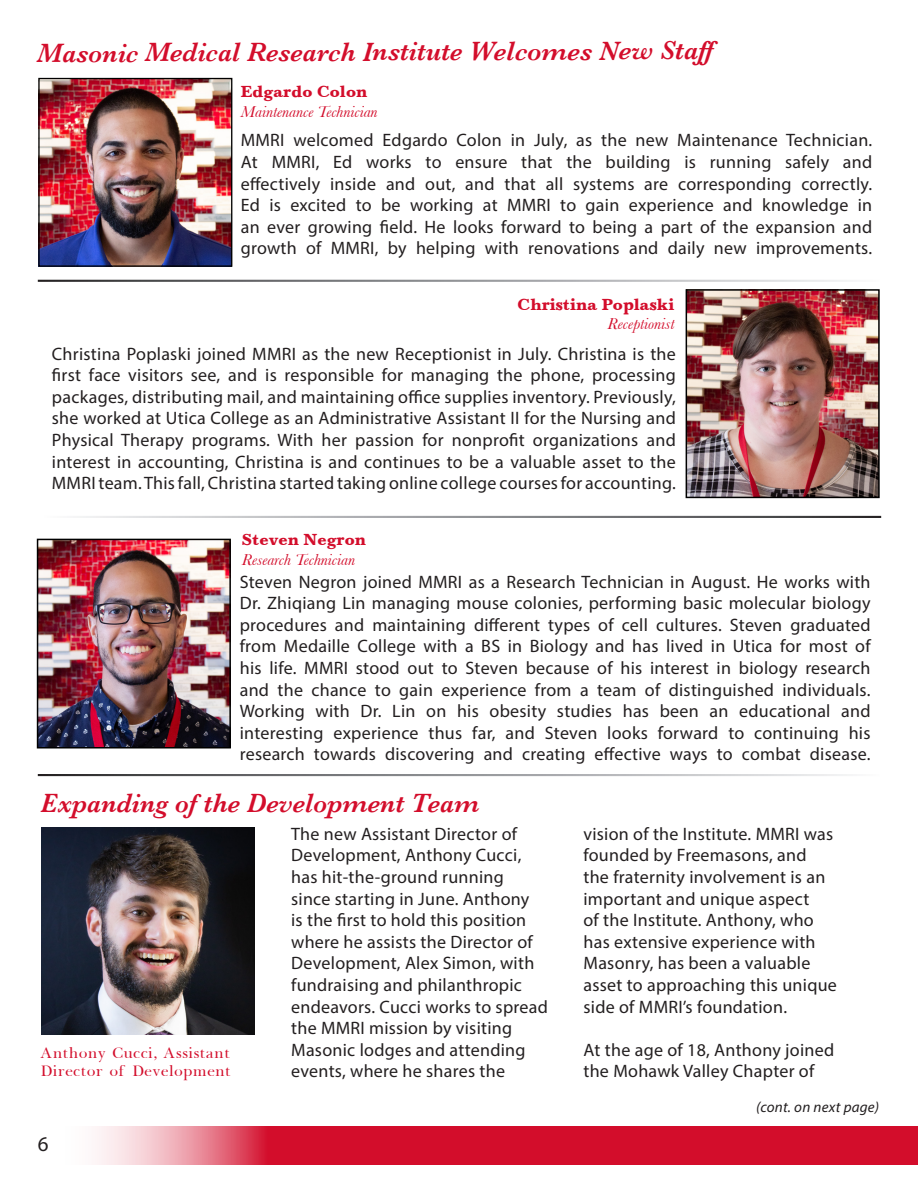
<style>
.page{position:relative;width:918px;height:1188px;background:#fff}
.page>*{position:absolute;margin:0;border:0;box-sizing:border-box;transform-origin:0 0}
.Headline{font:italic 600 27px "Baskerville";color:#d30d2b}
.t1{font:21px "Myriad Pro";color:#231f20}
.Body_Copy{font:18px/21.6px "Myriad Pro";letter-spacing:.015em;color:#231f20;text-align:justify}
.Red_Photo_Caption{font:300 18px/18px "Baskerville";color:#d30d2b}
.Red_Photo_Caption-2{font:italic 16.5px "Baskerville";color:#d30d2b}
.Red_Photo_Caption-3{font:16.5px "Baskerville";color:#d30d2b}
.Body_Copy-2{font:italic 15px "Myriad Pro";letter-spacing:.015em;color:#231f20}
</style>
<div class="page">
<img style="left:40px;top:80px;width:190px;height:185px">
<div style="left:38px;top:78px;width:194px;height:189px;border:1px solid #000"></div>
<img style="left:40px;top:542px;width:188px;height:204px">
<div style="left:37px;top:539px;width:194px;height:210px;border:2px solid #000"></div>
<img style="left:689px;top:292px;width:188px;height:203px">
<div style="left:686px;top:289px;width:194px;height:209px;border:2px solid #000"></div>
<img style="left:41px;top:828px;width:214px;height:207px">
<svg style="left:97px;top:1126px;width:821px;height:39px;fill:#d30d2b"></svg>
<p class="Headline" style="left:37px;top:36px;width:678px">Masonic Medical Research Institute Welcomes New Staff</p>
<p class="Red_Photo_Caption-3" style="left:241px;top:82px;width:128px">Edgardo Colon</p>
<p class="Red_Photo_Caption-2" style="left:241px;top:102px;width:138px">Maintenance Technician</p>
<p class="Body_Copy" style="left:241px;top:129px;width:633px">MMRI welcomed Edgardo Colon in July, as the new Maintenance Technician.<br>At MMRI, Ed works to ensure that the building is running safely and effectively inside and out, and that all systems are corresponding correctly.<br>Ed is excited to be working at MMRI to gain experience and knowledge in an ever growing field. He looks forward to being a part of the expansion and growth of MMRI, by helping with renovations and daily new improvements.</p>
<p class="Red_Photo_Caption-3" style="left:518px;top:294px;width:158px">Christina Poplaski</p>
<p class="Red_Photo_Caption-2" style="left:608px;top:314px;width:68px">Receptionist</p>
<p class="Body_Copy" style="left:52px;top:342px;width:626px">Christina Poplaski joined MMRI as the new Receptionist in July. Christina is the first face visitors see, and is responsible for managing the phone, processing packages, distributing mail, and maintaining office supplies inventory. Previously, she worked at Utica College as an Administrative Assistant II for the Nursing and Physical Therapy programs. With her passion for nonprofit organizations and interest in accounting, Christina is and continues to be a valuable asset to the MMRI team. This fall, Christina started taking online college courses for accounting.</p>
<p class="Red_Photo_Caption-3" style="left:242px;top:530px;width:126px">Steven Negron</p>
<p class="Red_Photo_Caption-2" style="left:242px;top:550px;width:115px">Research Technician</p>
<p class="Body_Copy" style="left:240px;top:571px;width:632px">Steven Negron joined MMRI as a Research Technician in August. He works with Dr. Zhiqiang Lin managing mouse colonies, performing basic molecular biology procedures and maintaining different types of cell cultures. Steven graduated from Medaille College with a BS in Biology and has lived in Utica for most of his life. MMRI stood out to Steven because of his interest in biology research and the chance to gain experience from a team of distinguished individuals.<br>Working with Dr. Lin on his obesity studies has been an educational and interesting experience thus far, and Steven looks forward to continuing his research towards discovering and creating effective ways to combat disease.</p>
<p class="Headline" style="left:40px;top:787px;width:441px">Expanding of the Development Team</p>
<p class="Body_Copy" style="left:291px;top:823px;width:258px;text-align:left">The new Assistant Director of<br>Development, Anthony Cucci, has hit-the-ground running<br>since starting in June. Anthony<br>is the first to hold this position where he assists the Director of<br>Development, Alex Simon, with fundraising and philanthropic endeavors. Cucci works to spread the MMRI mission by visiting<br>Masonic lodges and attending events, where he shares the</p>
<p class="Body_Copy" style="left:584px;top:823px;width:255px;text-align:left">vision of the Institute. MMRI was founded by Freemasons, and<br>the fraternity involvement is an important and unique aspect<br>of the Institute. Anthony, who has extensive experience with<br>Masonry, has been a valuable asset to approaching this unique side of MMRI’s foundation.</p>
<p class="Body_Copy" style="left:584px;top:1039px;width:252px">At the age of 18, Anthony joined the Mohawk Valley Chapter of</p>
<p class="Red_Photo_Caption" style="left:40px;top:1044px;width:192px">Anthony Cucci, Assistant<br>Director of Development</p>
<p class="t1" style="left:38px;top:1131px;width:12px">6</p>
<p class="Body_Copy-2" style="left:756px;top:1097px;width:125px">(cont. on next page)</p>
</div>
